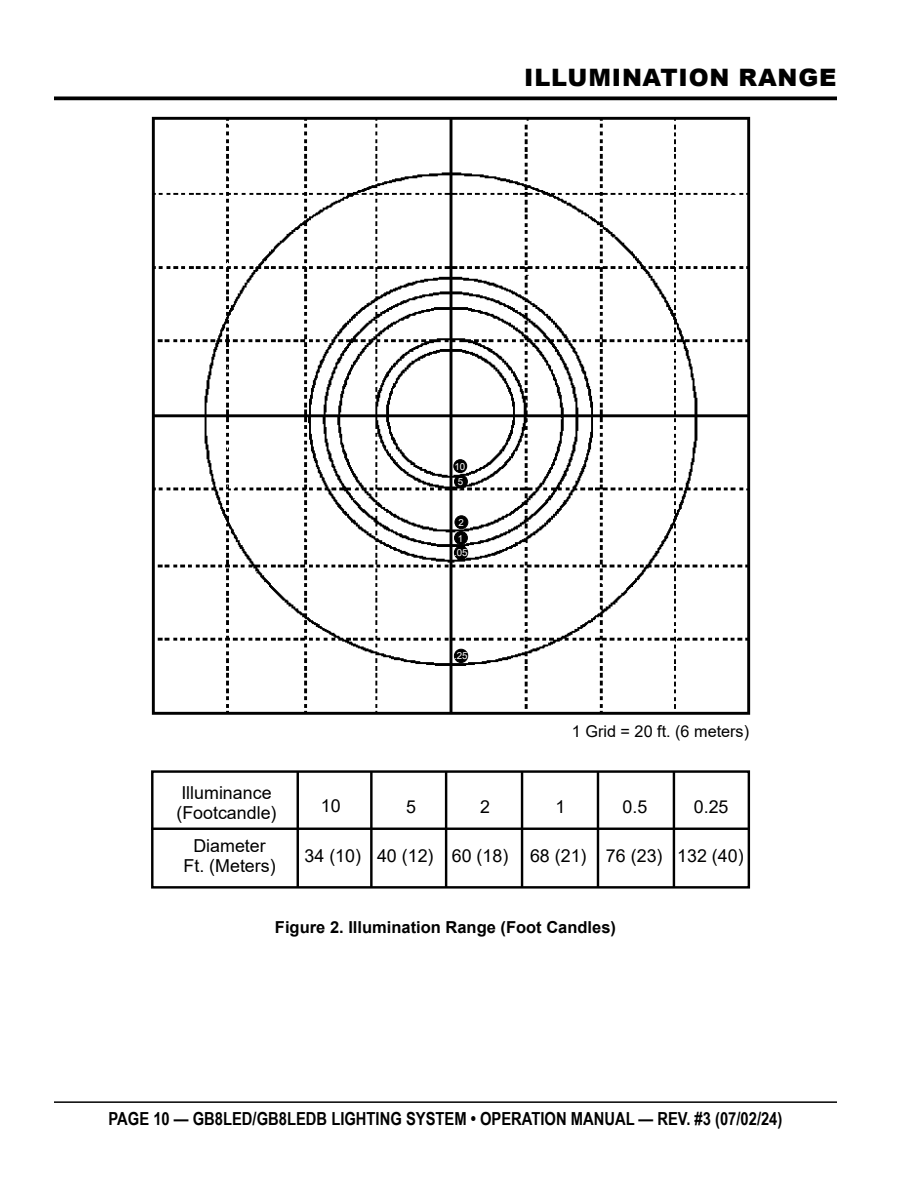
<style>
.page{position:relative;width:918px;height:1188px;background:#fff}
.page>*{position:absolute;margin:0;border:0;box-sizing:border-box;transform-origin:0 0}
.t1{font:900 24px "Arial";letter-spacing:.035em;color:#000}
.t2{font:700 18px "Arial Narrow";color:#000}
.t3{font:17.85px/20px "Arial";color:#000}
.t4{font:700 16.5px "Arial";color:#000}
.t5{font:16.2px "Arial";color:#000}
.t6{font:9.75px/15.6px "Arial";color:#fff;text-align:center}
</style>
<div class="page">
<hr style="left:54px;top:1101px;width:783px;height:2px;background:#000">
<svg style="left:54px;top:96px;width:783px;height:4px;background:#1f1f1f"></svg>
<img style="left:151px;top:116px;width:600px;height:747px">
<div style="left:454px;top:460px;width:13px;height:13px;background:#000;border-radius:50%"></div>
<div style="left:453px;top:459px;width:14px;height:14px;border:1px solid #000;border-radius:50%"></div>
<div style="left:455px;top:475px;width:12px;height:13px;background:#000;border-radius:50%"></div>
<div style="left:454px;top:475px;width:14px;height:13px;border:1px solid #000;border-radius:50%"></div>
<div style="left:455px;top:516px;width:13px;height:13px;background:#000;border-radius:50%"></div>
<div style="left:455px;top:515px;width:13px;height:14px;border:1px solid #000;border-radius:50%"></div>
<div style="left:455px;top:531px;width:12px;height:13px;background:#000;border-radius:50%"></div>
<div style="left:454px;top:531px;width:14px;height:14px;border:1px solid #000;border-radius:50%"></div>
<div style="left:454px;top:546px;width:14px;height:13px;background:#000;border-radius:50%"></div>
<div style="left:454px;top:546px;width:14px;height:14px;border:1px solid #000;border-radius:50%"></div>
<div style="left:454px;top:649px;width:14px;height:14px;background:#000;border-radius:50%"></div>
<div style="left:454px;top:649px;width:14px;height:14px;border:1px solid #000;border-radius:50%"></div>
<div style="left:146px;top:747px;width:606px;height:113px;background:#fff"></div>
<div style="left:151px;top:770px;width:599px;height:119px;border:2px solid #000"></div>
<hr style="left:151px;top:828px;width:597px;height:2px;background:#000">
<hr style="left:297px;top:772px;width:2px;height:115px;background:#000">
<hr style="left:370px;top:772px;width:3px;height:115px;background:#000">
<hr style="left:445px;top:772px;width:2px;height:115px;background:#000">
<hr style="left:521px;top:772px;width:2px;height:115px;background:#000">
<hr style="left:597px;top:772px;width:2px;height:115px;background:#000">
<hr style="left:673px;top:772px;width:2px;height:115px;background:#000">
<h1 class="t1" style="left:524px;top:60px;width:314px">ILLUMINATION RANGE</h1>
<p class="t6" style="left:455px;top:458px;width:12px">10<br>5</p>
<p class="t6" style="left:458px;top:515px;width:7px;text-align:left">2<br>1</p>
<p class="t6" style="left:454px;top:545px;width:15px">.05</p>
<p class="t3" style="left:176px;top:782px;width:102px">Illuminance (Footcandle)</p>
<p class="t3" style="left:184px;top:836px;width:94px;text-align:center">Diameter<br>Ft. (Meters)</p>
<p class="t6" style="left:454px;top:648px;width:15px">.25</p>
<p class="t5" style="left:572px;top:720px;width:179px">1 Grid = 20 ft. (6 meters)</p>
<p class="t3" style="left:321px;top:796px;width:21px">10</p>
<p class="t3" style="left:406px;top:797px;width:11px">5</p>
<p class="t3" style="left:480px;top:797px;width:11px">2</p>
<p class="t3" style="left:556px;top:797px;width:11px">1</p>
<p class="t3" style="left:622px;top:796px;width:26px">0.5</p>
<p class="t3" style="left:694px;top:796px;width:36px">0.25</p>
<p class="t3" style="left:305px;top:845px;width:441px">34 (10) 40 (12) 60 (18) 68 (21) 76 (23) 132 (40)</p>
<p class="t4" style="left:275px;top:916px;width:343px">Figure 2. Illumination Range (Foot Candles)</p>
<p class="t2" style="left:109px;top:1105px;width:675px">PAGE 10 — GB8LED/GB8LEDB LIGHTING SYSTEM • OPERATION MANUAL — REV. #3 (07/02/24)</p>
</div>
